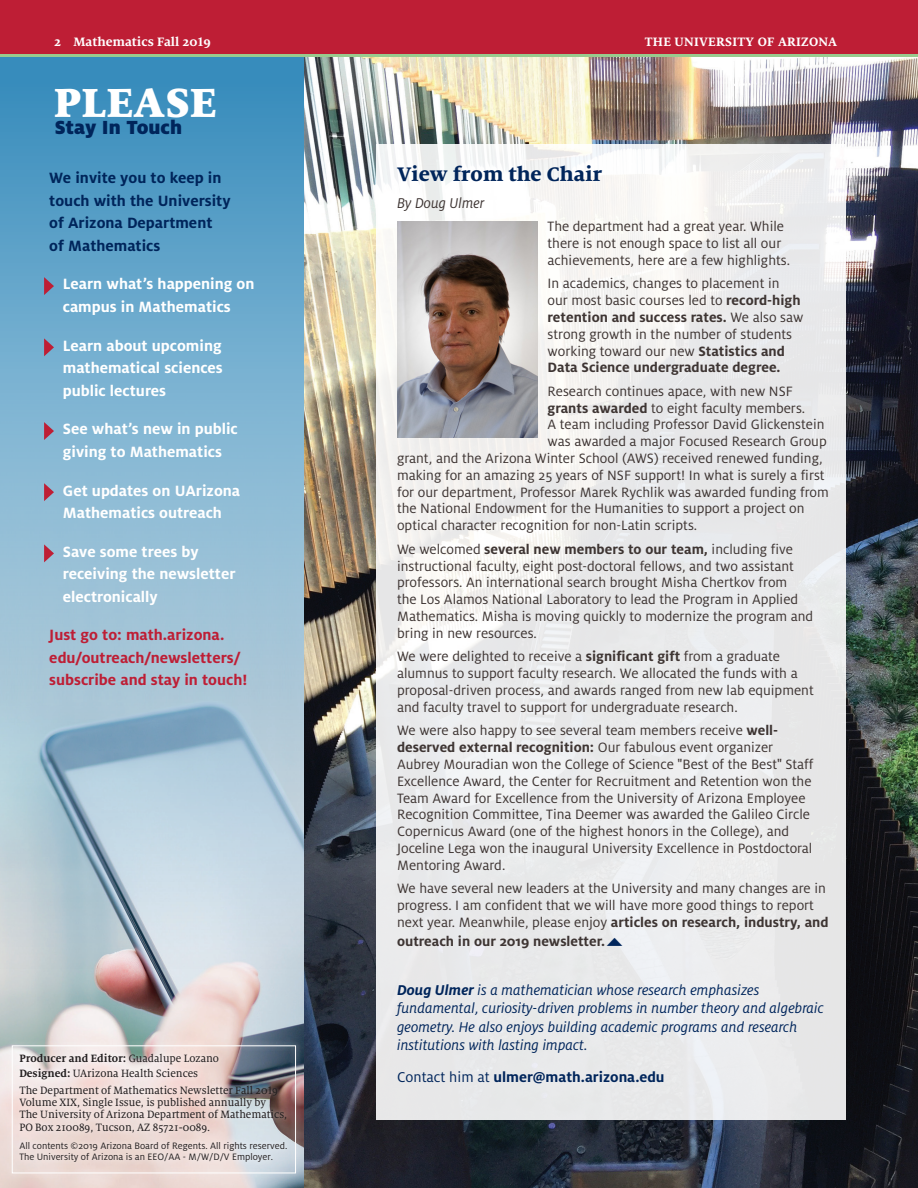
<style>
.page{position:relative;width:918px;height:1188px;background:#fff}
.page>*{position:absolute;margin:0;border:0;box-sizing:border-box;transform-origin:0 0}
.head_5767{font:900 45px "Milo Serif OT";letter-spacing:.01em;color:#fff}
._2015_body{font:800 21.75px "Milo Serif OT";color:#00255b}
._2015_bio_subhead{font:900 21px "Milo OT";color:#00255b}
.body{font:700 16.5px/22.5px "Milo OT";color:#fff}
.body-2{font:700 16.5px/22.5px "Milo OT";color:#00255b}
.body-3{font:700 16.5px/22.5px "Milo OT";color:#be1e35}
._2015_body-2{font:italic 15.75px/18.3px "Milo OT";color:#00255b}
._2015_body-3{font:700 15.75px "Milo OT";color:#00255b}
._2015_body-4{font:italic 15.75px "Milo OT";color:#3e3533}
._2015_body-5{font:15px/16.8px "Milo OT";color:#3e3533}
._2015_body-6{font:700 15px "Milo OT";color:#3e3533}
.t1{font:700 13.5px "Milo Serif OT";letter-spacing:.005em;color:#fff}
.caption_photos{font:11.7px/11.7px "Milo Serif OT Text";color:#231f20;scale:.96 1}
.caption_photos-2{font:700 11.7px "Milo Serif OT";color:#231f20;scale:.96 1}
.body-4{font:10.35px "Milo OT";color:#231f20}
.s1{font-family:"Milo Serif OT Text";font-weight:400}
.s2{font-family:"Milo Serif OT";font-weight:700}
.s3{font-weight:700}
.s4{font-weight:400}
</style>
<div class="page">
<img style="left:0;top:969px;width:305px;height:219px">
<svg style="left:0;top:57px;width:305px;height:912px;background:#87b5d0"></svg>
<img style="left:305px;top:57px;width:613px;height:1131px">
<div style="left:376px;top:144px;width:470px;height:976px;background:linear-gradient(to bottom,#f3f2f2,#e7e8e9)"></div>
<img style="left:397px;top:221px;width:140px;height:216px">
<div style="left:6px;top:1040px;width:296px;height:139px;background:#fff;opacity:.75"></div>
<div style="left:12px;top:1045px;width:284px;height:128px;border:1px solid #fff"></div>
<svg style="left:44px;top:277px;width:10px;height:18px"></svg>
<svg style="left:44px;top:338px;width:10px;height:18px"></svg>
<svg style="left:44px;top:422px;width:10px;height:18px"></svg>
<svg style="left:44px;top:483px;width:10px;height:18px"></svg>
<svg style="left:44px;top:544px;width:10px;height:18px"></svg>
<div style="left:0;top:0;width:918px;height:54px;background:#be1e35"></div>
<hr style="left:0;top:54px;width:918px;height:3px;background:#99ca8e">
<svg style="left:607px;top:938px;width:15px;height:8px"></svg>
<p class="t1" style="left:54px;top:34px;width:159px">2 Mathematics Fall 2019</p>
<p class="t1" style="left:645px;top:34px;width:194px">THE UNIVERSITY OF ARIZONA</p>
<p class="head_5767" style="left:54px;top:78px;width:164px">PLEASE</p>
<p class="_2015_bio_subhead" style="left:55px;top:115px;width:129px">Stay In Touch</p>
<p class="body-2" style="left:49px;top:167px;width:183px">We invite you to keep in touch with the University of Arizona Department of Mathematics</p>
<p class="body" style="left:63px;top:273px;width:193px">Learn what’s happening on campus in Mathematics</p>
<p class="body" style="left:63px;top:334px;width:162px;text-align:justify">Learn about upcoming mathematical sciences public lectures</p>
<p class="body" style="left:63px;top:418px;width:176px">See what’s new in public giving to Mathematics</p>
<p class="body" style="left:63px;top:479px;width:179px">Get updates on UArizona<br>Mathematics outreach</p>
<p class="body" style="left:63px;top:540px;width:174px">Save some trees by receiving the newsletter electronically</p>
<p class="body-3" style="left:49px;top:624px;width:200px">Just go to: math.arizona. edu/outreach/newsletters/ subscribe and stay in touch!</p>
<p class="caption_photos-2" style="left:19px;top:1052px;width:209px">Producer and Editor: <span class="s1">Guadalupe Lozano</span></p>
<p class="caption_photos" style="left:19px;top:1068px;width:188px"><span class="s2">Designed:</span> UArizona Health Sciences</p>
<p class="caption_photos" style="left:19px;top:1085px;width:281px">The Department of Mathematics Newsletter Fall 2019<br>Volume XIX, Single Issue, is published annually by<br>The University of Arizona Department of Mathematics,</p>
<p class="caption_photos" style="left:19px;top:1122px;width:200px">PO Box 210089, Tucson, AZ 85721-0089.</p>
<p class="body-4" style="left:19px;top:1140px;width:269px">All contents ©2019 Arizona Board of Regents. All rights reserved.</p>
<p class="body-4" style="left:19px;top:1152px;width:255px">The University of Arizona is an EEO/AA - M/W/D/V Employer.</p>
<p class="_2015_body" style="left:397px;top:162px;width:207px">View from the Chair</p>
<p class="_2015_body-4" style="left:397px;top:194px;width:89px">By Doug Ulmer</p>
<p class="_2015_body-5" style="left:548px;top:218px;width:244px">The department had a great year. While there is not enough space to list all our achievements, here are a few highlights.</p>
<p class="_2015_body-5" style="left:548px;top:275px;width:257px">In academics, changes to placement in our most basic courses led to <span class="s3">record-high retention and success rates.</span> We also saw strong growth in the number of students working toward our new <span class="s3">Statistics and Data Science undergraduate degree.</span></p>
<p class="_2015_body-5" style="left:548px;top:383px;width:247px">Research continues apace, with new NSF</p>
<p class="_2015_body-5" style="left:548px;top:400px;width:259px"><span class="s3">grants awarded</span> to eight faculty members.</p>
<p class="_2015_body-5" style="left:548px;top:417px;width:278px">A team including Professor David Glickenstein</p>
<p class="_2015_body-5" style="left:548px;top:433px;width:281px">was awarded a major Focused Research Group</p>
<p class="_2015_body-5" style="left:397px;top:450px;width:427px">grant, and the Arizona Winter School (AWS) received renewed funding,</p>
<p class="_2015_body-5" style="left:397px;top:467px;width:429px">making for an amazing 25 years of NSF support! In what is surely a first</p>
<p class="_2015_body-5" style="left:397px;top:484px;width:433px">for our department, Professor Marek Rychlik was awarded funding from</p>
<p class="_2015_body-5" style="left:397px;top:501px;width:409px">the National Endowment for the Humanities to support a project on</p>
<p class="_2015_body-5" style="left:397px;top:517px;width:302px">optical character recognition for non-Latin scripts.</p>
<p class="_2015_body-5" style="left:397px;top:541px;width:418px">We welcomed <span class="s3">several new members to our team,</span> including five instructional faculty, eight post-doctoral fellows, and two assistant professors. An international search brought Misha Chertkov from<br>the Los Alamos National Laboratory to lead the Program in Applied Mathematics. Misha is moving quickly to modernize the program and bring in new resources.</p>
<p class="_2015_body-5" style="left:397px;top:648px;width:418px">We were delighted to receive a <span class="s3">significant gift</span> from a graduate alumnus to support faculty research. We allocated the funds with a proposal-driven process, and awards ranged from new lab equipment and faculty travel to support for undergraduate research.</p>
<p class="_2015_body-5" style="left:397px;top:722px;width:418px">We were also happy to see several team members receive <span class="s3">well&shy;deserved external recognition:</span> Our fabulous event organizer Aubrey Mouradian won the College of Science "Best of the Best" Staff Excellence Award, the Center for Recruitment and Retention won the Team Award for Excellence from the University of Arizona Employee Recognition Committee, Tina Deemer was awarded the Galileo Circle Copernicus Award (one of the highest honors in the College), and Joceline Lega won the inaugural University Excellence in Postdoctoral Mentoring Award.</p>
<p class="_2015_body-5" style="left:397px;top:880px;width:433px">We have several new leaders at the University and many changes are in progress. I am confident that we will have more good things to report next year. Meanwhile, please enjoy <span class="s3">articles on research, industry, and</span></p>
<p class="_2015_body-6" style="left:397px;top:933px;width:210px">outreach in our 2019 newsletter.</p>
<p class="_2015_body-2" style="left:397px;top:981px;width:428px"><span class="s3">Doug Ulmer</span> is a mathematician whose research emphasizes fundamental, curiosity-driven problems in number theory and algebraic geometry. He also enjoys building academic programs and research institutions with lasting impact.</p>
<p class="_2015_body-3" style="left:397px;top:1068px;width:269px"><span class="s4">Contact him at</span> ulmer@math.arizona.edu</p>
</div>
